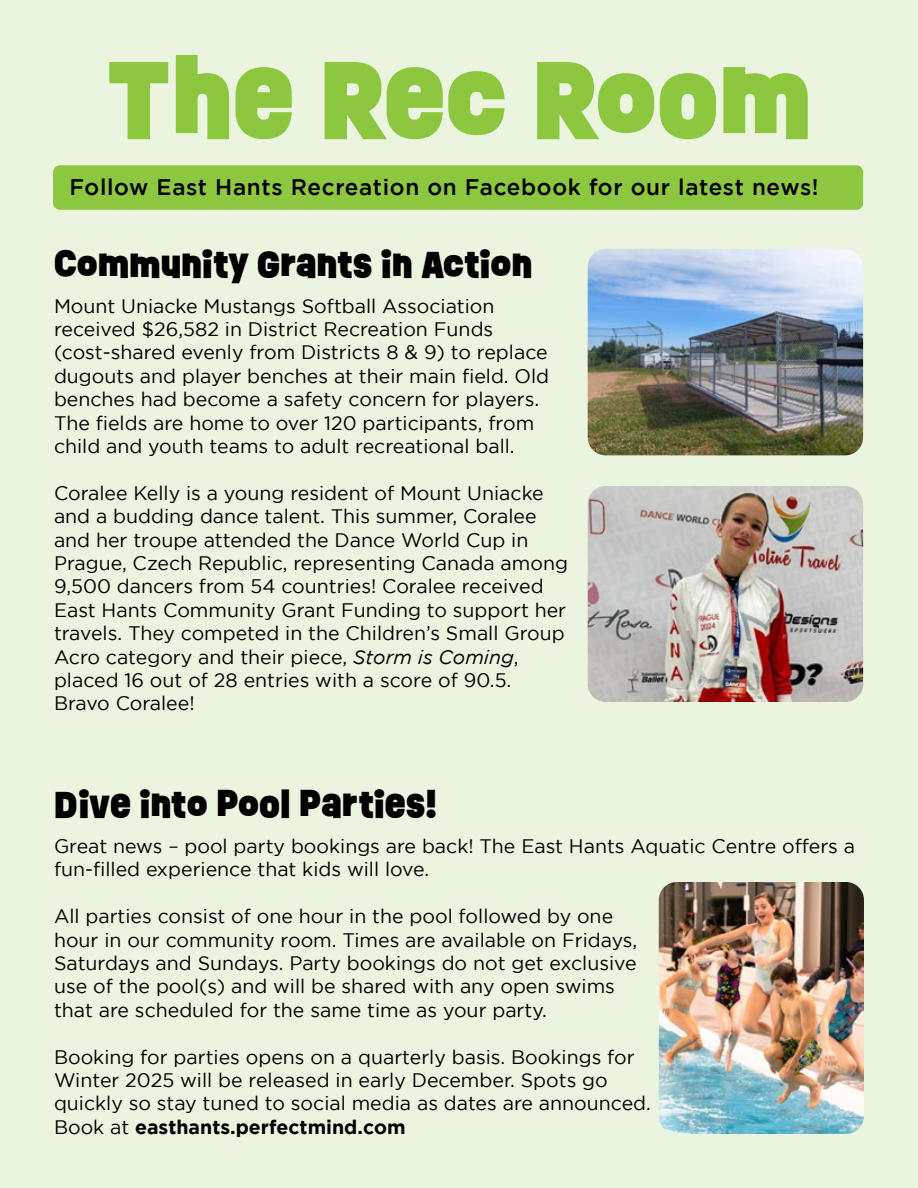
<style>
.page{position:relative;width:918px;height:1188px;background:#ebf4de}
.page>*{position:absolute;margin:0;border:0;box-sizing:border-box;transform-origin:0 0}
.t1{font:900 101.55px "Ruddy";color:#8dc63f}
.t2{font:900 34.5px "Ruddy";color:#000}
.t3{font:500 22.5px "Gotham";letter-spacing:.03em;color:#000}
.t4{font:19.5px/23.4px "Gotham";color:#000}
.s1{font-style:italic}
.s2{font-weight:700}
</style>
<div class="page">
<div style="left:53px;top:165px;width:810px;height:45px;background:#8dc63f;border-radius:7px"></div>
<img style="left:588px;top:486px;width:275px;height:216px">
<img style="left:588px;top:249px;width:275px;height:206px">
<img style="left:659px;top:882px;width:205px;height:252px">
<h1 class="t1" style="left:106px;top:22px;width:707px">THE REC ROOM</h1>
<p class="t3" style="left:70px;top:174px;width:751px">Follow East Hants Recreation on Facebook for our latest news!</p>
<h2 class="t2" style="left:54px;top:238px;width:480px">COMMUNITY GRANTS IN ACTION</h2>
<p class="t4" style="left:54px;top:294px;width:497px">Mount Uniacke Mustangs Softball Association received $26,582 in District Recreation Funds (cost-shared evenly from Districts 8 &amp; 9) to replace dugouts and player benches at their main field. Old benches had become a safety concern for players.<br>The fields are home to over 120 participants, from child and youth teams to adult recreational ball.</p>
<p class="t4" style="left:54px;top:481px;width:516px">Coralee Kelly is a young resident of Mount Uniacke and a budding dance talent. This summer, Coralee and her troupe attended the Dance World Cup in Prague, Czech Republic, representing Canada among 9,500 dancers from 54 countries! Coralee received East Hants Community Grant Funding to support her travels. They competed in the Children’s Small Group Acro category and their piece, <span class="s1">Storm is Coming</span>, placed 16 out of 28 entries with a score of 90.5.<br>Bravo Coralee!</p>
<h2 class="t2" style="left:54px;top:778px;width:385px">DIVE INTO POOL PARTIES!</h2>
<p class="t4" style="left:54px;top:834px;width:803px">Great news – pool party bookings are back! The East Hants Aquatic Centre offers a fun-filled experience that kids will love.</p>
<p class="t4" style="left:54px;top:904px;width:585px">All parties consist of one hour in the pool followed by one hour in our community room. Times are available on Fridays, Saturdays and Sundays. Party bookings do not get exclusive use of the pool(s) and will be shared with any open swims that are scheduled for the same time as your party.</p>
<p class="t4" style="left:54px;top:1045px;width:598px">Booking for parties opens on a quarterly basis. Bookings for Winter 2025 will be released in early December. Spots go quickly so stay tuned to social media as dates are announced.<br>Book at <span class="s2">easthants.perfectmind.com</span></p>
</div>
